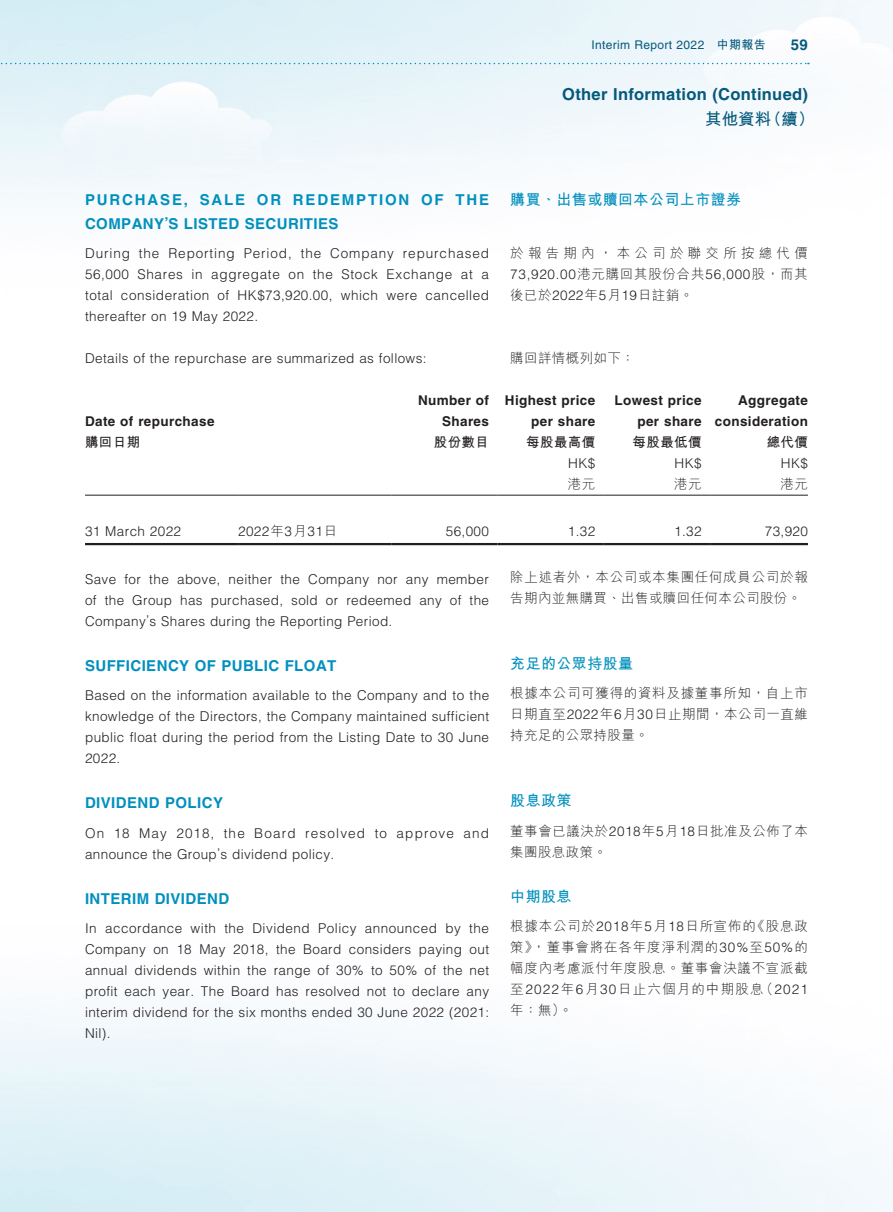
<style>
.page{position:relative;width:893px;height:1212px;background:#fff}
.page>*{position:absolute;margin:0;border:0;box-sizing:border-box;transform-origin:0 0}
.t1{font:700 16.5px "Helvetica LT Std";letter-spacing:.02em;color:#05597c}
.t2{font:700 16.5px "M Hei HK";color:#05597c}
.t3{font:700 15px/24px "Helvetica LT Std";letter-spacing:.125em;color:#0090be}
.t4{font:700 15px "Helvetica LT Std";letter-spacing:.03em;color:#0090be}
.t5{font:700 15px "M Hei HK";letter-spacing:.03em;color:#0090be}
.t6{font:700 15px "Helvetica LT Std";color:#05597c}
.t7{font:300 13.5px/21px "Helvetica LT Std";letter-spacing:.03em;color:#231f20;text-align:justify}
.t8{font:300 13.5px/21px "M Hei HK";letter-spacing:.05em;color:#231f20}
.t9{font:700 13.5px/21px "Helvetica LT Std";letter-spacing:.03em;color:#231f20;text-align:right}
.t10{font:300 13.5px/21px "Helvetica LT Std";letter-spacing:.075em;color:#231f20}
.t11{font:300 13.5px "Helvetica LT Std";letter-spacing:.05em;color:#231f20}
.t12{font:700 13.5px "M Hei HK";letter-spacing:.03em;color:#231f20}
.t13{font:300 13.5px "M Hei HK";letter-spacing:.315em;color:#231f20}
.t14{font:300 13.5px "M Hei HK";letter-spacing:.03em;color:#231f20}
.t15{font:12px "Helvetica LT Std";letter-spacing:.03em;color:#05597c}
.s1{font-family:"M Hei HK";font-weight:700}
.s2{font-family:"M Hei HK"}
.s3{font-family:"Helvetica LT Std"}
</style>
<div class="page">
<svg style="left:0;top:63px;width:809px;height:1px"></svg>
<hr style="left:85px;top:495px;width:153px;height:1px;background:#231f20">
<hr style="left:238px;top:495px;width:153px;height:1px;background:#231f20">
<hr style="left:391px;top:495px;width:106px;height:1px;background:#231f20">
<hr style="left:497px;top:495px;width:107px;height:1px;background:#231f20">
<hr style="left:604px;top:495px;width:106px;height:1px;background:#231f20">
<hr style="left:710px;top:495px;width:98px;height:1px;background:#231f20">
<hr style="left:85px;top:543px;width:153px;height:2px;background:#231f20">
<hr style="left:238px;top:543px;width:153px;height:2px;background:#231f20">
<hr style="left:391px;top:543px;width:106px;height:2px;background:#231f20">
<hr style="left:497px;top:543px;width:107px;height:2px;background:#231f20">
<hr style="left:604px;top:543px;width:106px;height:2px;background:#231f20">
<hr style="left:710px;top:543px;width:98px;height:2px;background:#231f20">
<p class="t15" style="left:592px;top:38px;width:176px">Interim Report 2022 <span class="s1">中期報告</span></p>
<p class="t6" style="left:791px;top:36px;width:19px">59</p>
<p class="t1" style="left:562px;top:84px;width:247px">Other Information (Continued)</p>
<p class="t2" style="left:705px;top:107px;width:111px">其他資料（續）</p>
<p class="t3" style="left:85px;top:187px;width:406px">PURCHASE, SALE OR REDEMPTION OF THE<br>COMPANY’S LISTED SECURITIES</p>
<p class="t7" style="left:85px;top:243px;width:406px">During the Reporting Period, the Company repurchased 56,000 Shares in aggregate on the Stock Exchange at a total consideration of HK$73,920.00, which were cancelled thereafter on 19 May 2022.</p>
<p class="t7" style="left:85px;top:348px;width:343px">Details of the repurchase are summarized as follows:</p>
<p class="t5" style="left:510px;top:188px;width:232px">購買、出售或贖回本公司上市證券</p>
<p class="t13" style="left:510px;top:246px;width:299px">於報告期內，本公司於聯交所按總代價</p>
<p class="t11" style="left:510px;top:266px;width:299px">73,920.00<span class="s2">港元購回其股份合共</span>56,000<span class="s2">股，而其</span></p>
<p class="t8" style="left:510px;top:285px;width:184px">後已於<span class="s3">2022</span>年<span class="s3">5</span>月<span class="s3">19</span>日註銷。</p>
<p class="t14" style="left:510px;top:351px;width:126px">購回詳情概列如下：</p>
<p class="t9" style="left:85px;top:411px;width:131px">Date of repurchase</p>
<p class="t9" style="left:418px;top:390px;width:72px">Number of<br>Shares</p>
<p class="t9" style="left:505px;top:390px;width:92px">Highest price per share</p>
<p class="t9" style="left:615px;top:390px;width:89px">Lowest price per share</p>
<p class="t9" style="left:715px;top:390px;width:95px">Aggregate consideration</p>
<p class="t12" style="left:85px;top:432px;width:57px">購回日期</p>
<p class="t12" style="left:434px;top:432px;width:57px">股份數目</p>
<p class="t12" style="left:526px;top:432px;width:71px">每股最高價</p>
<p class="t12" style="left:633px;top:432px;width:71px">每股最低價</p>
<p class="t12" style="left:767px;top:432px;width:43px">總代價</p>
<p class="t7" style="left:568px;top:453px;width:29px">HK$</p>
<p class="t7" style="left:675px;top:453px;width:29px">HK$</p>
<p class="t7" style="left:781px;top:453px;width:29px">HK$</p>
<p class="t8" style="left:568px;top:474px;width:29px">港元</p>
<p class="t8" style="left:674px;top:474px;width:29px">港元</p>
<p class="t8" style="left:781px;top:474px;width:29px">港元</p>
<p class="t7" style="left:85px;top:520px;width:98px">31 March 2022</p>
<p class="t7" style="left:238px;top:520px;width:101px">2022<span class="s2">年</span>3<span class="s2">月</span>31<span class="s2">日</span></p>
<p class="t7" style="left:446px;top:520px;width:45px">56,000</p>
<p class="t7" style="left:568px;top:520px;width:29px">1.32</p>
<p class="t7" style="left:674px;top:520px;width:29px">1.32</p>
<p class="t7" style="left:765px;top:520px;width:45px">73,920</p>
<p class="t7" style="left:85px;top:568px;width:406px">Save for the above, neither the Company nor any member of the Group has purchased, sold or redeemed any of the Company’s Shares during the Reporting Period.</p>
<p class="t4" style="left:85px;top:656px;width:253px">SUFFICIENCY OF PUBLIC FLOAT</p>
<p class="t7" style="left:85px;top:685px;width:406px">Based on the information available to the Company and to the knowledge of the Directors, the Company maintained sufficient public float during the period from the Listing Date to 30 June 2022.</p>
<p class="t4" style="left:85px;top:794px;width:139px">DIVIDEND POLICY</p>
<p class="t10" style="left:85px;top:822px;width:405px">On 18 May 2018, the Board resolved to approve and announce the Group’s dividend policy.</p>
<p class="t4" style="left:85px;top:889px;width:146px">INTERIM DIVIDEND</p>
<p class="t7" style="left:85px;top:918px;width:406px">In accordance with the Dividend Policy announced by the Company on 18 May 2018, the Board considers paying out annual dividends within the range of 30% to 50% of the net profit each year. The Board has resolved not to declare any interim dividend for the six months ended 30 June 2022 (2021:<br>Nil).</p>
<p class="t8" style="left:510px;top:566px;width:299px">除上述者外，本公司或本集團任何成員公司於報告期內並無購買、出售或贖回任何本公司股份。</p>
<p class="t5" style="left:510px;top:652px;width:124px">充足的公眾持股量</p>
<p class="t8" style="left:510px;top:682px;width:299px;text-align:justify">根據本公司可獲得的資料及據董事所知，自上市日期直至<span class="s3">2022</span>年<span class="s3">6</span>月<span class="s3">30</span>日止期間，本公司一直維持充足的公眾持股量。</p>
<p class="t5" style="left:510px;top:790px;width:63px">股息政策</p>
<p class="t8" style="left:510px;top:820px;width:299px">董事會已議決於<span class="s3">2018</span>年<span class="s3">5</span>月<span class="s3">18</span>日批准及公佈了本集團股息政策。</p>
<p class="t5" style="left:510px;top:885px;width:63px">中期股息</p>
<p class="t8" style="left:510px;top:915px;width:299px;text-align:justify">根據本公司於<span class="s3">2018</span>年<span class="s3">5</span>月<span class="s3">18</span>日所宣佈的《股息政策》，董事會將在各年度淨利潤的<span class="s3">30%</span>至<span class="s3">50%</span>的幅度內考慮派付年度股息。董事會決議不宣派截至<span class="s3">2022</span>年<span class="s3">6</span>月<span class="s3">30</span>日止六個月的中期股息（<span class="s3">2021</span>年：無）。</p>
</div>
